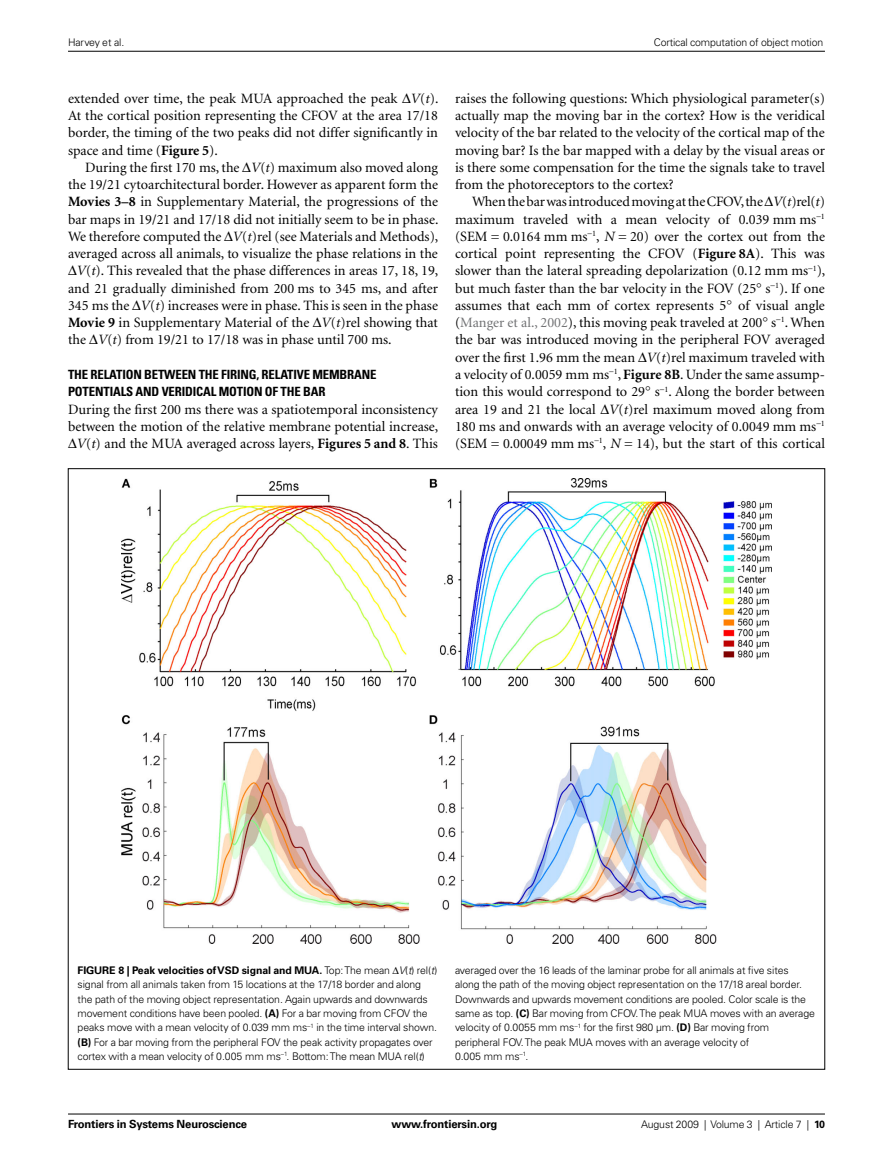
<style>
.page{position:relative;width:893px;height:1170px;background:#fff}
.page>*{position:absolute;margin:0;border:0;box-sizing:border-box;transform-origin:0 0}
.t1{font:14.25px/17.2px "Minion";color:#000;text-align:justify}
.t2{font:700 condensed 12.75px/17.2px "Univers";letter-spacing:-.01em;color:#000}
.t3{font:700 11.25px "Univers";letter-spacing:-.015em;color:#000}
.t4{font:300 10.5px/14.2px "Univers";letter-spacing:-.01em;color:#000}
.s1{font-style:italic}
.s2{font-weight:700}
.s3{color:#707173}
</style>
<div class="page">
<hr style="left:68px;top:1113px;width:757px;height:1px;background:#000">
<hr style="left:68px;top:51px;width:757px;height:1px;background:#000">
<img style="left:121px;top:478px;width:651px;height:465px">
<p class="t4" style="left:68px;top:36px;width:58px">Harvey et al.</p>
<p class="t4" style="left:654px;top:36px;width:171px">Cortical computation of object motion</p>
<p class="t1" style="left:68px;top:91px;width:372px">extended over time, the peak MUA approached the peak <span class="s1">V</span>(<span class="s1">t</span>).<br>At the cortical position representing the CFOV at the area 17/18 border, the timing of the two peaks did not differ significantly in space and time (<span class="s2">Figure 5</span>).</p>
<p class="t1" style="left:85px;top:160px;width:354px">During the first 170 ms, the <span class="s1">V</span>(<span class="s1">t</span>) maximum also moved along</p>
<p class="t1" style="left:68px;top:177px;width:371px">the 19/21 cytoarchitectural border. However as apparent form the</p>
<p class="t1" style="left:68px;top:194px;width:371px"><span class="s2">Movies 3–8</span> in Supplementary Material, the progressions of the</p>
<p class="t1" style="left:68px;top:211px;width:372px">bar maps in 19/21 and 17/18 did not initially seem to be in phase.</p>
<p class="t1" style="left:68px;top:229px;width:372px">We therefore computed the <span class="s1">V</span>(<span class="s1">t</span>)rel (see Materials and Methods),</p>
<p class="t1" style="left:68px;top:246px;width:371px">averaged across all animals, to visualize the phase relations in the</p>
<p class="t1" style="left:77px;top:263px;width:363px"><span class="s1">V</span>(<span class="s1">t</span>). This revealed that the phase differences in areas 17, 18, 19,</p>
<p class="t1" style="left:68px;top:280px;width:371px">and 21 gradually diminished from 200 ms to 345 ms, and after</p>
<p class="t1" style="left:68px;top:298px;width:371px">345 ms the <span class="s1">V</span>(<span class="s1">t</span>) increases were in phase. This is seen in the phase</p>
<p class="t1" style="left:68px;top:315px;width:371px"><span class="s2">Movie 9</span> in Supplementary Material of the <span class="s1">V</span>(<span class="s1">t</span>)rel showing that</p>
<p class="t1" style="left:68px;top:332px;width:325px">the <span class="s1">V</span>(<span class="s1">t</span>) from 19/21 to 17/18 was in phase until 700 ms.</p>
<p class="t2" style="left:68px;top:367px;width:310px">THE RELATION BETWEEN THE FIRING, RELATIVE MEMBRANE<br>POTENTIALS AND VERIDICAL MOTION OF THE BAR</p>
<p class="t1" style="left:68px;top:401px;width:372px;text-align:center">During the first 200 ms there was a spatiotemporal inconsistency between the motion of the relative membrane potential increase,<br><span class="s1">V</span>(<span class="s1">t</span>) and the MUA averaged across layers, <span class="s2">Figures 5 and 8</span>. This</p>
<p class="t1" style="left:455px;top:91px;width:371px">raises the following questions: Which physiological parameter(s) actually map the moving bar in the cortex? How is the veridical velocity of the bar related to the velocity of the cortical map of the moving bar? Is the bar mapped with a delay by the visual areas or is there some compensation for the time the signals take to travel from the photoreceptors to the cortex?</p>
<p class="t1" style="left:455px;top:194px;width:372px;text-indent:17px">When the bar was introduced moving at the CFOV, the <span class="s1">V</span>(<span class="s1">t</span>)rel(<span class="s1">t</span>) maximum traveled with a mean velocity of 0.039 mm ms−<sup>1 </sup>(SEM = 0.0164 mm ms−<sup>1</sup>, <span class="s1">N</span> = 20) over the cortex out from the cortical point representing the CFOV (<span class="s2">Figure 8A</span>). This was slower than the lateral spreading depolarization (0.12 mm ms−<sup>1</sup>), but much faster than the bar velocity in the FOV (25 s−<sup>1</sup>). If one assumes that each mm of cortex represents 5 of visual angle (<span class="s3">Manger et al., 2002</span>), this moving peak traveled at 200 s−<sup>1</sup>. When the bar was introduced moving in the peripheral FOV averaged over the first 1.96 mm the mean <span class="s1">V</span>(<span class="s1">t</span>)rel maximum traveled with a velocity of 0.0059 mm ms−<sup>1</sup>, <span class="s2">Figure 8B</span>. Under the same assump&shy;tion this would correspond to 29 s−<sup>1</sup>. Along the border between area 19 and 21 the local <span class="s1">V</span>(<span class="s1">t</span>)rel maximum moved along from 180 ms and onwards with an average velocity of 0.0049 mm ms−<sup>1 </sup>(SEM = 0.00049 mm ms−<sup>1</sup>, <span class="s1">N</span> = 14), but the start of this cortical</p>
<p class="t4" style="left:78px;top:964px;width:361px"><span class="s2">FIGURE 8 | Peak velocities of VSD signal and MUA.</span> Top: The mean <span class="s1">V</span>(<span class="s1">t</span>) rel(<span class="s1">t</span>) signal from all animals taken from 15 locations at the 17/18 border and along the path of the moving object representation. Again upwards and downwards movement conditions have been pooled. <span class="s2">(A)</span> For a bar moving from CFOV the peaks move with a mean velocity of 0.039 mm ms−<sup>1</sup> in the time interval shown. <span class="s2">(B)</span> For a bar moving from the peripheral FOV the peak activity propagates over cortex with a mean velocity of 0.005 mm ms−<sup>1</sup>. Bottom: The mean MUA rel(<span class="s1">t</span>)</p>
<p class="t4" style="left:455px;top:964px;width:361px">averaged over the 16 leads of the laminar probe for all animals at five sites along the path of the moving object representation on the 17/18 areal border.<br>Downwards and upwards movement conditions are pooled. Color scale is the same as top. <span class="s2">(C)</span> Bar moving from CFOV. The peak MUA moves with an average velocity of 0.0055 mm ms−<sup>1</sup> for the first 980 µm. <span class="s2">(D)</span> Bar moving from peripheral FOV. The peak MUA moves with an average velocity of<br>0.005 mm ms−<sup>1</sup>.</p>
<p class="t3" style="left:68px;top:1119px;width:181px">Frontiers in Systems Neuroscience</p>
<p class="t3" style="left:392px;top:1119px;width:107px">www.frontiersin.org</p>
<p class="t4" style="left:641px;top:1117px;width:185px">August 2009 | Volume 3 | Article 7 | <span class="s2">10</span></p>
</div>
